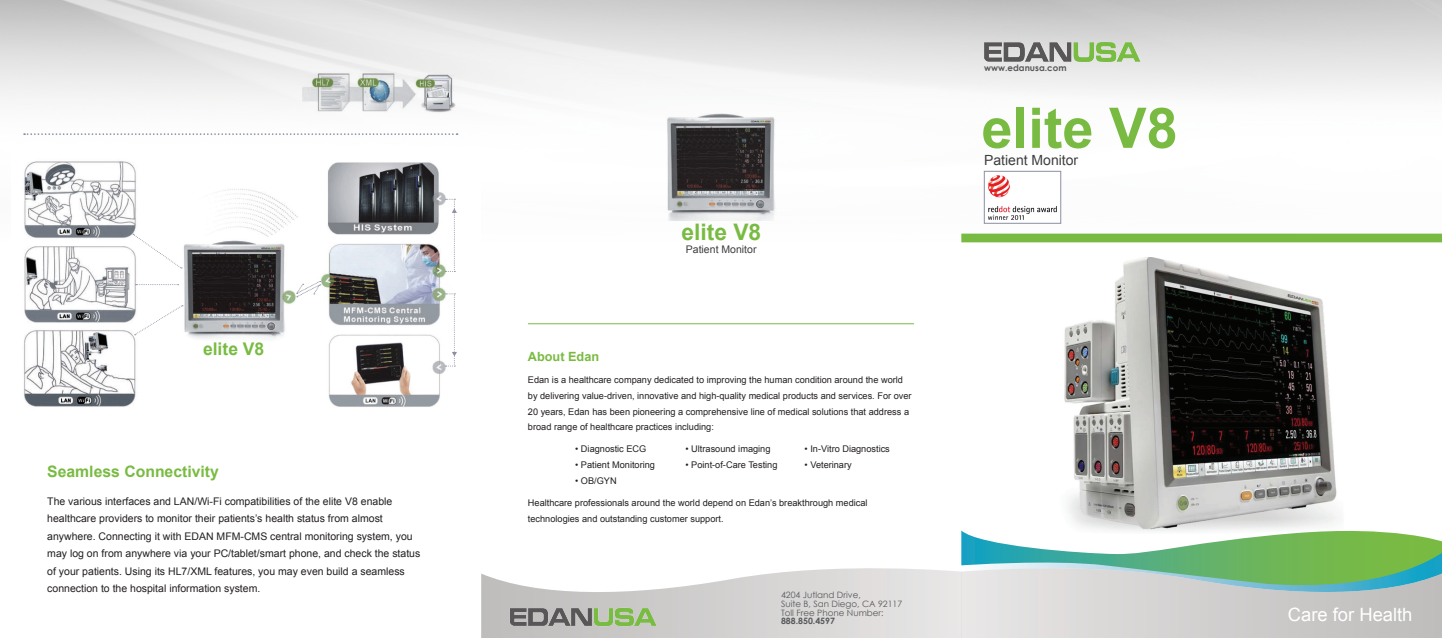
<style>
.page{position:relative;width:1442px;height:638px;background:#fff}
.page>*{position:absolute;margin:0;border:0;box-sizing:border-box;transform-origin:0 0}
.t1{font:700 56px "Arial";color:#79bb42}
.t2{font:700 22.75px "Arial";color:#79bb42}
.t3{font:18.38px "Arial";color:#fff}
.t4{font:700 17.5px "Arial";color:#79bb42}
.t5{font:700 15.75px "Arial";color:#79bb42}
.t6{font:14px "Arial";color:#3e3e3f}
.t7{font:700 12.69px "Arial";color:#79bb42}
.t8{font:10.5px/17.5px "Arial";color:#231f20}
.t9{font:10.5px "Arial";color:#3e3e3f}
.t10{font:9.19px/15.8px "Arial";color:#231f20}
.t11{font:8.75px/8.8px "Century Gothic";color:#57585a}
.t12{font:700 8.75px "Century Gothic";color:#57585a}
</style>
<div class="page">
<img style="left:1064px;top:258px;width:275px;height:267px">
<svg style="left:481px;top:525px;width:960px;height:113px"></svg>
<hr style="left:528px;top:324px;width:386px;height:1px;background:#79bb42">
<img style="left:982px;top:41px;width:159px;height:21px">
<img style="left:508px;top:607px;width:149px;height:19px">
<img style="left:665px;top:111px;width:111px;height:110px">
<img style="left:22px;top:159px;width:434px;height:248px">
<div style="left:961px;top:234px;width:480px;height:8px;background:#79bb42"></div>
<img style="left:988px;top:175px;width:69px;height:45px">
<div style="left:984px;top:171px;width:76px;height:52px;border:1px solid #8b8fa2"></div>
<img style="left:302px;top:69px;width:155px;height:46px">
<svg style="left:24px;top:133px;width:433px;height:2px"></svg>
<svg style="left:133px;top:234px;width:49px;height:35px"></svg>
<svg style="left:135px;top:305px;width:48px;height:30px"></svg>
<svg style="left:136px;top:284px;width:43px;height:1px"></svg>
<svg style="left:445px;top:199px;width:12px;height:73px"></svg>
<svg style="left:445px;top:293px;width:12px;height:74px"></svg>
<svg style="left:296px;top:281px;width:25px;height:16px"></svg>
<h3 class="t4" style="left:203px;top:337px;width:63px">elite V8</h3>
<h3 class="t5" style="left:47px;top:460px;width:173px">Seamless Connectivity</h3>
<p class="t8" style="left:47px;top:492px;width:374px">The various interfaces and LAN/Wi-Fi compatibilities of the elite V8 enable healthcare providers to monitor their patients’s health status from almost anywhere. Connecting it with EDAN MFM-CMS central monitoring system, you may log on from anywhere via your PC/tablet/smart phone, and check the status of your patients. Using its HL7/XML features, you may even build a seamless connection to the hospital information system.</p>
<h2 class="t2" style="left:681px;top:217px;width:81px">elite V8</h2>
<p class="t9" style="left:685px;top:243px;width:72px">Patient Monitor</p>
<h3 class="t7" style="left:528px;top:348px;width:73px">About Edan</h3>
<p class="t10" style="left:528px;top:372px;width:385px">Edan is a healthcare company dedicated to improving the human condition around the world by delivering value-driven, innovative and high-quality medical products and services. For over 20 years, Edan has been pioneering a comprehensive line of medical solutions that address a broad range of healthcare practices including:</p>
<p class="t10" style="left:575px;top:441px;width:73px">• Diagnostic ECG</p>
<p class="t10" style="left:685px;top:441px;width:86px">• Ultrasound imaging</p>
<p class="t10" style="left:804px;top:441px;width:87px">• In-Vitro Diagnostics</p>
<p class="t10" style="left:575px;top:457px;width:81px">• Patient Monitoring</p>
<p class="t10" style="left:685px;top:457px;width:93px">• Point-of-Care Testing</p>
<p class="t10" style="left:804px;top:457px;width:49px">• Veterinary</p>
<p class="t10" style="left:575px;top:473px;width:43px">• OB/GYN</p>
<p class="t10" style="left:528px;top:495px;width:341px">Healthcare professionals around the world depend on Edan’s breakthrough medical technologies and outstanding customer support.</p>
<p class="t11" style="left:781px;top:590px;width:123px">4204 Jutland Drive,<br>Suite B, San Diego, CA 92117<br>Toll Free Phone Number:</p>
<p class="t12" style="left:781px;top:614px;width:55px">888.850.4597</p>
<p class="t12" style="left:984px;top:61px;width:84px">www.edanusa.com</p>
<h1 class="t1" style="left:981px;top:91px;width:198px">elite V8</h1>
<h3 class="t6" style="left:984px;top:150px;width:96px">Patient Monitor</h3>
<h3 class="t3" style="left:1287px;top:602px;width:126px">Care for Health</h3>
</div>
